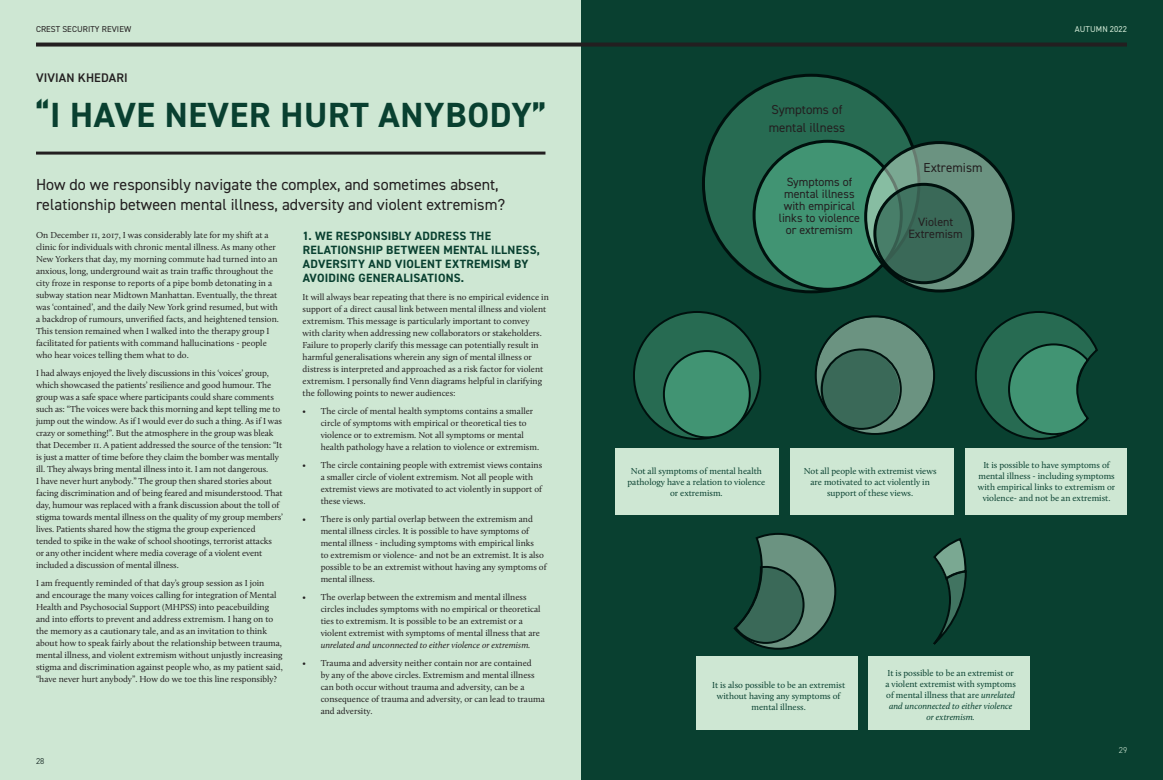
<style>
.page{position:relative;width:1163px;height:780px;background:#fff}
.page>*{position:absolute;margin:0;border:0;box-sizing:border-box;transform-origin:0 0}
.t1{font:700 35px "DIN2014";letter-spacing:.02em;color:#094030}
.Intro_Para{font:16px/20px "DIN2014";color:#231f20}
.Main_Text{font:13px "DIN2014";color:#231f20}
.Intro_Para-2{font:600 12.5px "DIN2014";letter-spacing:.01em;color:#231f20}
.CSR_Header_2{font:700 12px/14px "DIN2014";letter-spacing:.025em;color:#094030}
.Main_Text-2{font:12px/12px "DIN2014";color:#231f20;text-align:center}
.Main_Text-3{font:9px/12px "Calluna";color:#231f20}
.Main_Text-4{font:9px/11px "Calluna";color:#094030;text-align:center}
.t2{font:8.5px "DIN2014";letter-spacing:.01em;color:#231f20}
.t3{font:8.5px "DIN2014";letter-spacing:.005em;color:#cee7d3}
.t4{font:300 8.5px "DIN2014";color:#00100d}
.t5{font:300 8.5px "DIN2014";color:#cee7d3}
.s1{font-style:italic}
</style>
<div class="page">
<div style="left:0;top:0;width:581px;height:780px;background:#cee7d3"></div>
<div style="left:581px;top:0;width:581px;height:780px;background:#094030"></div>
<hr style="left:36px;top:151px;width:509px;height:3px;background:#231f20">
<svg style="left:36px;top:43px;width:1090px;height:4px;background:#2b2c2a"></svg>
<div style="left:703px;top:75px;width:215px;height:217px;background:#276b52;border-radius:50%"></div>
<div style="left:754px;top:141px;width:147px;height:148px;background:#419473;border-radius:50%"></div>
<svg style="left:865px;top:143px;width:148px;height:148px;background:#668d7b"></svg>
<div style="left:864px;top:141px;width:150px;height:151px;border:3px solid #00100d;border-radius:50%"></div>
<svg style="left:873px;top:183px;width:98px;height:99px;background:#3a6857"></svg>
<div style="left:873px;top:183px;width:101px;height:101px;border:3px solid #00100d;border-radius:50%"></div>
<div style="left:965px;top:447px;width:161px;height:67px;background:#cee7d3"></div>
<div style="left:790px;top:447px;width:163px;height:67px;background:#cee7d3"></div>
<div style="left:615px;top:447px;width:163px;height:67px;background:#cee7d3"></div>
<div style="left:696px;top:656px;width:161px;height:73px;background:#cee7d3"></div>
<div style="left:868px;top:656px;width:161px;height:73px;background:#cee7d3"></div>
<div style="left:634px;top:312px;width:126px;height:127px;background:#276b52;border-radius:50%"></div>
<svg style="left:816px;top:317px;width:117px;height:117px;background:#658c7b"></svg>
<div style="left:663px;top:351px;width:86px;height:86px;background:#419473;border-radius:50%"></div>
<div style="left:662px;top:350px;width:88px;height:88px;border:2px solid #00100d;border-radius:50%"></div>
<div style="left:820px;top:349px;width:79px;height:80px;background:#3a6958;border-radius:50%"></div>
<div style="left:820px;top:348px;width:81px;height:82px;border:2px solid #00100d;border-radius:50%"></div>
<div style="left:814px;top:315px;width:121px;height:120px;border:2px solid #00100d;border-radius:50%"></div>
<svg style="left:975px;top:311px;width:123px;height:129px"></svg>
<svg style="left:733px;top:533px;width:104px;height:117px"></svg>
<svg style="left:933px;top:538px;width:34px;height:107px"></svg>
<p class="t2" style="left:36px;top:24px;width:97px">CREST SECURITY REVIEW</p>
<p class="Intro_Para-2" style="left:36px;top:69px;width:93px">VIVIAN KHEDARI</p>
<p class="t1" style="left:36px;top:92px;width:511px">“I HAVE NEVER HURT ANYBODY”</p>
<p class="Intro_Para" style="left:36px;top:174px;width:471px">How do we responsibly navigate the complex, and sometimes absent, relationship between mental illness, adversity and violent extremism?</p>
<p class="Main_Text-3" style="left:36px;top:229px;width:244px">On December 11, 2017, I was considerably late for my shift at a clinic for individuals with chronic mental illness. As many other New Yorkers that day, my morning commute had turned into an anxious, long, underground wait as train traffic throughout the city froze in response to reports of a pipe bomb detonating in a subway station near Midtown Manhattan. Eventually, the threat was ‘contained’, and the daily New York grind resumed, but with a backdrop of rumours, unverified facts, and heightened tension.<br>This tension remained when I walked into the therapy group I facilitated for patients with command hallucinations - people who hear voices telling them what to do.</p>
<p class="Main_Text-3" style="left:36px;top:367px;width:248px">I had always enjoyed the lively discussions in this ‘voices’ group, which showcased the patients’ resilience and good humour. The group was a safe space where participants could share comments such as: “The voices were back this morning and kept telling me to jump out the window. As if I would ever do such a thing. As if I was crazy or something!”. But the atmosphere in the group was bleak that December 11. A patient addressed the source of the tension: “It is just a matter of time before they claim the bomber was mentally ill. They always bring mental illness into it. I am not dangerous.<br>I have never hurt anybody.” The group then shared stories about facing discrimination and of being feared and misunderstood. That day, humour was replaced with a frank discussion about the toll of stigma towards mental illness on the quality of my group members’ lives. Patients shared how the stigma the group experienced tended to spike in the wake of school shootings, terrorist attacks<br>or any other incident where media coverage of a violent event included a discussion of mental illness.</p>
<p class="Main_Text-3" style="left:36px;top:577px;width:248px">I am frequently reminded of that day’s group session as I join<br>and encourage the many voices calling for integration of Mental Health and Psychosocial Support (MHPSS) into peacebuilding and into efforts to prevent and address extremism. I hang on to the memory as a cautionary tale, and as an invitation to think about how to speak fairly about the relationship between trauma, mental illness, and violent extremism without unjustly increasing stigma and discrimination against people who, as my patient said, “have never hurt anybody”. How do we toe this line responsibly?</p>
<p class="CSR_Header_2" style="left:302px;top:229px;width:239px">1. WE RESPONSIBLY ADDRESS THE RELATIONSHIP BETWEEN MENTAL ILLNESS, ADVERSITY AND VIOLENT EXTREMISM BY AVOIDING GENERALISATIONS.</p>
<p class="Main_Text-3" style="left:302px;top:291px;width:248px">It will always bear repeating that there is no empirical evidence in support of a direct causal link between mental illness and violent extremism. This message is particularly important to convey with clarity when addressing new collaborators or stakeholders.<br>Failure to properly clarify this message can potentially result in harmful generalisations wherein any sign of mental illness or distress is interpreted and approached as a risk factor for violent extremism. I personally find Venn diagrams helpful in clarifying the following points to newer audiences:</p>
<p class="Main_Text-3" style="left:320px;top:405px;width:220px;text-indent:-18px">• The circle of mental health symptoms contains a smaller circle of symptoms with empirical or theoretical ties to violence or to extremism. Not all symptoms or mental health pathology have a relation to violence or extremism.</p>
<p class="Main_Text-3" style="left:320px;top:459px;width:223px;text-indent:-18px">• The circle containing people with extremist views contains a smaller circle of violent extremism. Not all people with extremist views are motivated to act violently in support of these views.</p>
<p class="Main_Text-3" style="left:320px;top:513px;width:227px;text-indent:-18px">• There is only partial overlap between the extremism and mental illness circles. It is possible to have symptoms of mental illness - including symptoms with empirical links<br>to extremism or violence- and not be an extremist. It is also possible to be an extremist without having any symptoms of mental illness.</p>
<p class="Main_Text-3" style="left:320px;top:591px;width:221px;text-indent:-18px">• The overlap between the extremism and mental illness circles includes symptoms with no empirical or theoretical ties to extremism. It is possible to be an extremist or a violent extremist with symptoms of mental illness that are <span class="s1">unrelated and unconnected to either violence or extremism.</span></p>
<p class="Main_Text-3" style="left:320px;top:657px;width:225px;text-indent:-18px">• Trauma and adversity neither contain nor are contained<br>by any of the above circles. Extremism and mental illness can both occur without trauma and adversity, can be a consequence of trauma and adversity, or can lead to trauma and adversity.</p>
<p class="t4" style="left:36px;top:756px;width:10px">28</p>
<p class="Main_Text" style="left:771px;top:101px;width:72px">Symptoms of</p>
<p class="Main_Text" style="left:768px;top:119px;width:78px">mental illness</p>
<p class="Main_Text-2" style="left:778px;top:176px;width:83px">Symptoms of mental illness with empirical links to violence or extremism</p>
<p class="Main_Text" style="left:923px;top:159px;width:60px">Extremism</p>
<p class="Main_Text-2" style="left:908px;top:216px;width:56px">Violent<br>Extremism</p>
<p class="t3" style="left:1074px;top:24px;width:54px">AUTUMN 2022</p>
<p class="Main_Text-4" style="left:627px;top:465px;width:139px">Not all symptoms of mental health pathology have a relation to violence or extremism.</p>
<p class="Main_Text-4" style="left:803px;top:465px;width:134px">Not all people with extremist views are motivated to act violently in support of these views.</p>
<p class="Main_Text-4" style="left:977px;top:460px;width:139px">It is possible to have symptoms of mental illness - including symptoms with empirical links to extremism or violence- and not be an extremist.</p>
<p class="Main_Text-4" style="left:712px;top:679px;width:134px">It is also possible to be an extremist without having any symptoms of mental illness.</p>
<p class="Main_Text-4" style="left:885px;top:667px;width:132px">It is possible to be an extremist or a violent extremist with symptoms of mental illness that are <span class="s1">unrelated and unconnected to either violence or extremism.</span></p>
<p class="t5" style="left:1118px;top:744px;width:10px">29</p>
</div>
